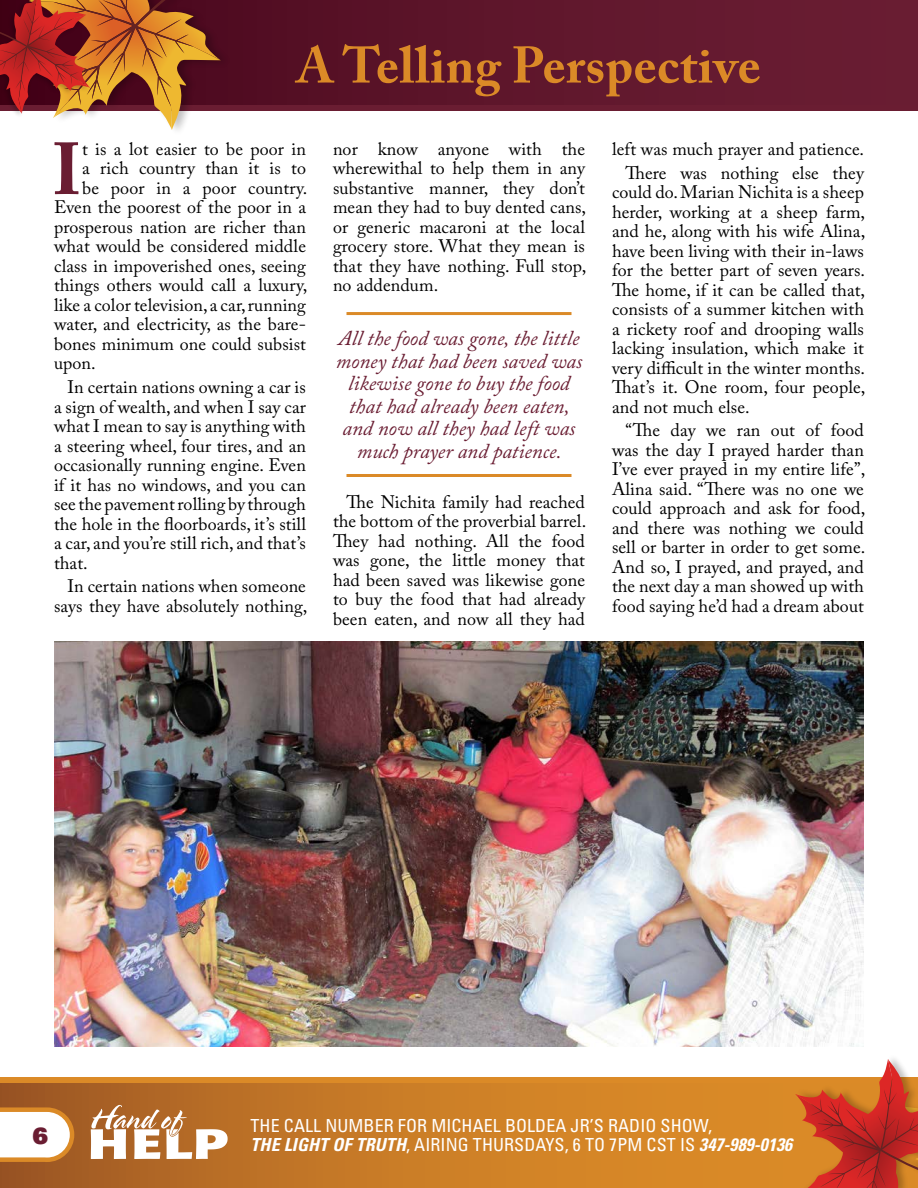
<style>
.page{position:relative;width:918px;height:1188px;background:#fff}
.page>*{position:absolute;margin:0;border:0;box-sizing:border-box;transform-origin:0 0}
.t1{font:700 72.9px "Adobe Caslon Pro";color:#6a1d32}
.t2{font:700 51px "Adobe Caslon Pro";letter-spacing:.01em;color:#db8a27}
.t3{font:900 22.5px "Univers LT";color:#6a1d32}
.t4{font:italic 21px/22.5px "Adobe Caslon Pro";color:#6a1d32;text-align:center}
.t5{font:18px/19.5px "Adobe Caslon Pro";letter-spacing:.005em;color:#000;text-align:justify}
.t6{font:condensed 18px/19.5px "Univers LT";letter-spacing:.005em;color:#fff}
.s1{font-weight:700;font-style:italic}
</style>
<div class="page">
<hr style="left:346px;top:312px;width:226px;height:3px;background:#db8a27">
<hr style="left:346px;top:474px;width:226px;height:3px;background:#db8a27">
<img style="left:54px;top:642px;width:810px;height:404px">
<svg style="left:0;top:1083px;width:761px;height:105px;background:#c77a26"></svg>
<svg style="left:0;top:1105px;width:77px;height:59px"></svg>
<svg style="left:0;top:0;width:918px;height:108px;background:#5f162b"></svg>
<div style="left:0;top:105px;width:918px;height:6px;background:#6a1d32"></div>
<div style="left:0;top:1077px;width:918px;height:6px;background:#db8a27"></div>
<svg style="left:91px;top:1105px;width:137px;height:54px"></svg>
<svg style="left:0;top:0;width:222px;height:130px"></svg>
<img style="left:761px;top:1022px;width:134px;height:166px">
<svg style="left:795px;top:1059px;width:123px;height:129px"></svg>
<h2 class="t2" style="left:297px;top:35px;width:465px">A Telling Perspective</h2>
<h1 class="t1" style="left:52px;top:126px;width:32px">I</h1>
<p class="t5" style="left:82px;top:139px;width:225px">t is a lot easier to be poor in</p>
<p class="t5" style="left:82px;top:159px;width:225px">a rich country than it is to</p>
<p class="t5" style="left:82px;top:178px;width:227px">be poor in a poor country.</p>
<p class="t5" style="left:54px;top:198px;width:254px">Even the poorest of the poor in a</p>
<p class="t5" style="left:54px;top:217px;width:254px">prosperous nation are richer than</p>
<p class="t5" style="left:54px;top:236px;width:254px">what would be considered middle</p>
<p class="t5" style="left:54px;top:256px;width:253px">class in impoverished ones, seeing</p>
<p class="t5" style="left:54px;top:275px;width:255px">things others would call a luxury,</p>
<p class="t5" style="left:54px;top:295px;width:254px">like a color television, a car, running</p>
<p class="t5" style="left:54px;top:314px;width:254px">water, and electricity, as the bare-</p>
<p class="t5" style="left:54px;top:334px;width:254px">bones minimum one could subsist</p>
<p class="t5" style="left:54px;top:353px;width:43px">upon.</p>
<p class="t5" style="left:54px;top:377px;width:254px;text-indent:14px">In certain nations owning a car is a sign of wealth, and when I say car what I mean to say is anything with a steering wheel, four tires, and an occasionally running engine. Even if it has no windows, and you can see the pavement rolling by through the hole in the floorboards, it’s still a car, and you’re still rich, and that’s that.</p>
<p class="t5" style="left:54px;top:577px;width:255px;text-align:right">In certain nations when someone says they have absolutely nothing,</p>
<p class="t5" style="left:333px;top:139px;width:255px">nor know anyone with the wherewithal to help them in any substantive manner, they don’t mean they had to buy dented cans, or generic macaroni at the local grocery store. What they mean is that they have nothing. Full stop, no addendum.</p>
<p class="t4" style="left:336px;top:327px;width:248px">All the food was gone, the little money that had been saved was likewise gone to buy the food that had already been eaten, and now all they had left was much prayer and patience.</p>
<p class="t5" style="left:333px;top:492px;width:255px;text-indent:14px">The Nichita family had reached the bottom of the proverbial barrel.<br>They had nothing. All the food was gone, the little money that had been saved was likewise gone to buy the food that had already been eaten, and now all they had</p>
<p class="t5" style="left:612px;top:137px;width:254px;line-height:23.9px;text-align:right">left was much prayer and patience.<br>There was nothing else they</p>
<p class="t5" style="left:612px;top:182px;width:255px">could do. Marian Nichita is a sheep herder, working at a sheep farm, and he, along with his wife Alina, have been living with their in-laws for the better part of seven years.<br>The home, if it can be called that, consists of a summer kitchen with a rickety roof and drooping walls lacking insulation, which make it very difficult in the winter months.<br>That’s it. One room, four people, and not much else.</p>
<p class="t5" style="left:612px;top:421px;width:255px;text-indent:14px">“The day we ran out of food was the day I prayed harder than I’ve ever prayed in my entire life”, Alina said. “There was no one we could approach and ask for food, and there was nothing we could sell or barter in order to get some.<br>And so, I prayed, and prayed, and the next day a man showed up with food saying he’d had a dream about</p>
<p class="t3" style="left:33px;top:1121px;width:17px">6</p>
<p class="t6" style="left:251px;top:1115px;width:543px">THE CALL NUMBER FOR MICHAEL BOLDEA JR’S RADIO SHOW,<br><span class="s1">THE LIGHT OF TRUTH</span>, AIRING THURSDAYS, 6 TO 7PM CST IS <span class="s1">347-989-0136</span></p>
</div>
